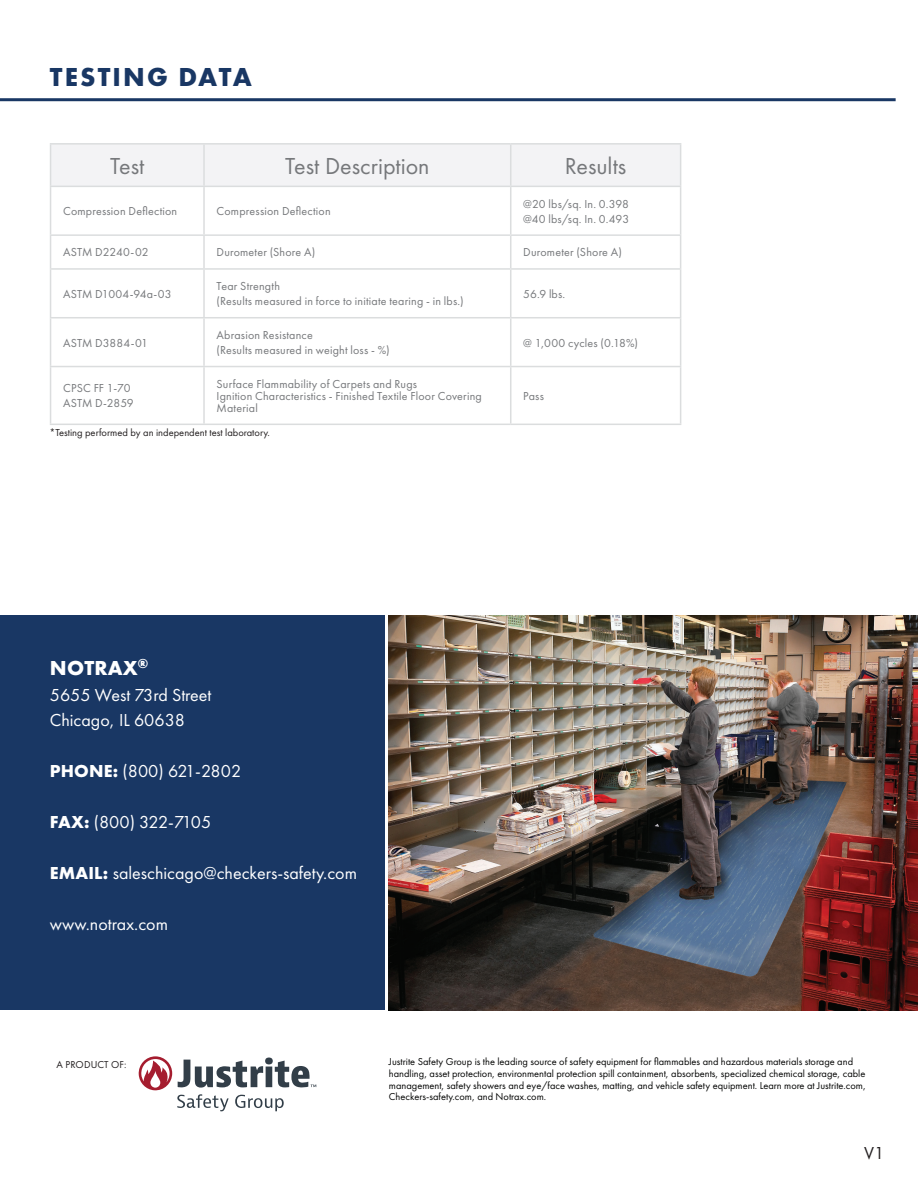
<style>
.page{position:relative;width:918px;height:1188px;background:#fff}
.page>*{position:absolute;margin:0;border:0;box-sizing:border-box;transform-origin:0 0}
.t1{font:700 27px "Futura New";letter-spacing:.08em;color:#193764}
.t2{font:24px "Futura New";color:#76787b}
.t3{font:700 21px "Futura New";letter-spacing:.01em;color:#fff}
.t4{font:18px "Futura New";color:#fff}
.t5{font:18px "Futura New";letter-spacing:-.04em;color:#fff}
.t6{font:18px "Futura New";color:#231f20}
.t7{font:12px/12px "Futura New";letter-spacing:.015em;color:#76787b}
.t8{font:12px "Futura New";letter-spacing:-.005em;color:#76787b}
.t9{font:10.5px "Futura New";color:#231f20}
.t10{font:10.35px/11.9px "Futura New";color:#050605}
.t11{font:10.35px "Futura New";letter-spacing:.01em;color:#231f20}
.s1{font-weight:700}
</style>
<div class="page">
<img style="left:388px;top:616px;width:530px;height:394px">
<div style="left:0;top:616px;width:386px;height:394px;background:#193764"></div>
<div style="left:51px;top:144px;width:153px;height:42px;background:#f3f3f5"></div>
<div style="left:204px;top:144px;width:307px;height:42px;background:#f3f3f5"></div>
<div style="left:511px;top:144px;width:170px;height:42px;background:#f3f3f5"></div>
<hr style="left:50px;top:143px;width:154px;height:2px;background:#dbddde">
<hr style="left:50px;top:145px;width:1px;height:41px;background:#dbddde">
<hr style="left:511px;top:143px;width:170px;height:2px;background:#dbddde">
<hr style="left:680px;top:145px;width:1px;height:41px;background:#dbddde">
<hr style="left:50px;top:186px;width:154px;height:1px;background:#dbddde">
<hr style="left:50px;top:187px;width:1px;height:47px;background:#dbddde">
<hr style="left:203px;top:187px;width:2px;height:47px;background:#dbddde">
<hr style="left:511px;top:186px;width:170px;height:1px;background:#dbddde">
<hr style="left:510px;top:187px;width:1px;height:47px;background:#dbddde">
<hr style="left:680px;top:187px;width:1px;height:47px;background:#dbddde">
<hr style="left:50px;top:234px;width:154px;height:2px;background:#dbddde">
<hr style="left:50px;top:236px;width:1px;height:32px;background:#dbddde">
<hr style="left:204px;top:234px;width:307px;height:2px;background:#dbddde">
<hr style="left:203px;top:236px;width:2px;height:32px;background:#dbddde">
<hr style="left:511px;top:234px;width:170px;height:2px;background:#dbddde">
<hr style="left:510px;top:236px;width:1px;height:32px;background:#dbddde">
<hr style="left:680px;top:236px;width:1px;height:32px;background:#dbddde">
<hr style="left:50px;top:268px;width:154px;height:2px;background:#dbddde">
<hr style="left:50px;top:270px;width:1px;height:47px;background:#dbddde">
<hr style="left:204px;top:268px;width:307px;height:2px;background:#dbddde">
<hr style="left:203px;top:270px;width:2px;height:47px;background:#dbddde">
<hr style="left:511px;top:268px;width:170px;height:2px;background:#dbddde">
<hr style="left:510px;top:270px;width:1px;height:47px;background:#dbddde">
<hr style="left:680px;top:270px;width:1px;height:47px;background:#dbddde">
<hr style="left:50px;top:317px;width:154px;height:1px;background:#dbddde">
<hr style="left:50px;top:318px;width:1px;height:48px;background:#dbddde">
<hr style="left:204px;top:317px;width:307px;height:1px;background:#dbddde">
<hr style="left:203px;top:318px;width:2px;height:48px;background:#dbddde">
<hr style="left:511px;top:317px;width:170px;height:1px;background:#dbddde">
<hr style="left:510px;top:318px;width:1px;height:48px;background:#dbddde">
<hr style="left:680px;top:318px;width:1px;height:48px;background:#dbddde">
<hr style="left:50px;top:366px;width:154px;height:1px;background:#dbddde">
<hr style="left:50px;top:367px;width:1px;height:57px;background:#dbddde">
<hr style="left:204px;top:366px;width:307px;height:1px;background:#dbddde">
<hr style="left:203px;top:367px;width:2px;height:57px;background:#dbddde">
<hr style="left:511px;top:366px;width:170px;height:1px;background:#dbddde">
<hr style="left:510px;top:367px;width:1px;height:57px;background:#dbddde">
<hr style="left:680px;top:367px;width:1px;height:57px;background:#dbddde">
<hr style="left:50px;top:424px;width:154px;height:1px;background:#dbddde">
<hr style="left:204px;top:424px;width:307px;height:1px;background:#dbddde">
<hr style="left:511px;top:424px;width:170px;height:1px;background:#dbddde">
<hr style="left:203px;top:145px;width:2px;height:41px;background:#dbddde">
<hr style="left:204px;top:143px;width:307px;height:2px;background:#dbddde">
<hr style="left:510px;top:145px;width:1px;height:41px;background:#dbddde">
<hr style="left:204px;top:186px;width:307px;height:1px;background:#dbddde">
<hr style="left:0;top:98px;width:896px;height:3px;background:#193764">
<svg style="left:138px;top:1056px;width:178px;height:55px"></svg>
<p class="t1" style="left:50px;top:59px;width:204px">TESTING DATA</p>
<p class="t2" style="left:110px;top:152px;width:36px">Test</p>
<p class="t2" style="left:285px;top:152px;width:146px">Test Description</p>
<p class="t2" style="left:565px;top:152px;width:63px">Results</p>
<p class="t7" style="left:63px;top:205px;width:116px">Compression Deflection</p>
<p class="t7" style="left:217px;top:205px;width:116px">Compression Deflection</p>
<p class="t7" style="left:523px;top:198px;width:107px">@20 lbs/sq. In. 0.398</p>
<p class="t7" style="left:523px;top:213px;width:107px">@40 lbs/sq. In. 0.493</p>
<p class="t7" style="left:63px;top:246px;width:87px">ASTM D2240-02</p>
<p class="t7" style="left:217px;top:246px;width:100px">Durometer (Shore A)</p>
<p class="t7" style="left:523px;top:246px;width:100px">Durometer (Shore A)</p>
<p class="t7" style="left:63px;top:288px;width:110px">ASTM D1004-94a-03</p>
<p class="t7" style="left:217px;top:280px;width:65px">Tear Strength</p>
<p class="t7" style="left:217px;top:295px;width:249px">(Results measured in force to initiate tearing - in lbs.)</p>
<p class="t7" style="left:523px;top:288px;width:44px">56.9 lbs.</p>
<p class="t7" style="left:63px;top:336px;width:86px">ASTM D3884-01</p>
<p class="t7" style="left:217px;top:329px;width:98px">Abrasion Resistance</p>
<p class="t7" style="left:217px;top:344px;width:175px">(Results measured in weight loss - %)</p>
<p class="t7" style="left:523px;top:336px;width:116px">@ 1,000 cycles (0.18%)</p>
<p class="t7" style="left:217px;top:378px;width:202px">Surface Flammability of Carpets and Rugs</p>
<p class="t7" style="left:217px;top:390px;width:267px">Ignition Characteristics - Finished Textile Floor Covering<br>Material</p>
<p class="t7" style="left:523px;top:390px;width:22px">Pass</p>
<p class="t9" style="left:49px;top:426px;width:222px">*Testing performed by an independent test laboratory.</p>
<p class="t7" style="left:63px;top:382px;width:69px">CPSC FF 1-70</p>
<p class="t8" style="left:63px;top:396px;width:72px">ASTM D-2859</p>
<p class="t3" style="left:50px;top:655px;width:100px">NOTRAX<sup>®</sup></p>
<p class="t4" style="left:50px;top:684px;width:163px">5655 West 73rd Street</p>
<p class="t4" style="left:50px;top:710px;width:137px">Chicago, IL 60638</p>
<p class="t4" style="left:50px;top:761px;width:193px"><span class="s1">PHONE:</span> (800) 621-2802</p>
<p class="t5" style="left:50px;top:812px;width:163px"><span class="s1">FAX:</span> (800) 322-7105</p>
<p class="t4" style="left:50px;top:863px;width:309px"><span class="s1">EMAIL:</span> saleschicago@checkers-safety.com</p>
<p class="t4" style="left:50px;top:914px;width:120px">www.notrax.com</p>
<p class="t11" style="left:57px;top:1059px;width:72px">A PRODUCT OF:</p>
<p class="t10" style="left:389px;top:1055px;width:478px">Justrite Safety Group is the leading source of safety equipment for flammables and hazardous materials storage and handling, asset protection, environmental protection spill containment, absorbents, specialized chemical storage, cable management, safety showers and eye/face washes, matting, and vehicle safety equipment. Learn more at Justrite.com, Checkers-safety.com, and Notrax.com.</p>
<p class="t6" style="left:864px;top:1142px;width:22px">V1</p>
</div>
